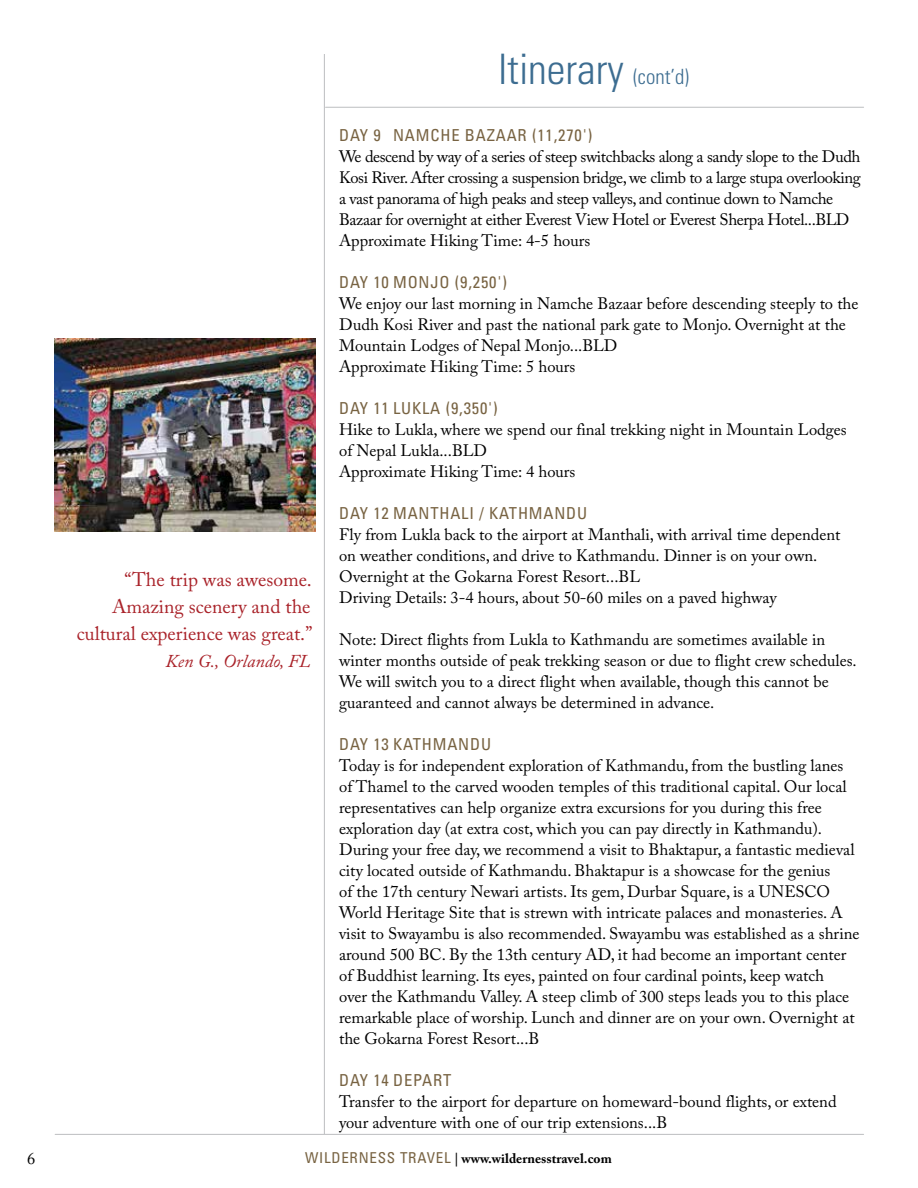
<style>
.page{position:relative;width:918px;height:1188px;background:#fff}
.page>*{position:absolute;margin:0;border:0;box-sizing:border-box;transform-origin:0 0}
.t1{font:300 condensed 42px "Univers LT Std";color:#3d6d91}
.t2{font:19.5px/27px "Adobe Caslon Pro";color:#a92229;text-align:right}
.t3{font:italic 18px "Adobe Caslon Pro";color:#a92229}
.t4{font:16.5px/21px "Adobe Caslon Pro";color:#000}
.t5{font:16.5px/21px "Adobe Caslon Pro";letter-spacing:-.025em;color:#000}
.t6{font:condensed 16.5px "Univers LT Std";letter-spacing:.05em;color:#786342}
.t7{font:700 13.5px "Adobe Caslon Pro";color:#000}
.s1{font-size:21px}
.s2{font-family:"Univers LT Std";font-weight:400;font-stretch:condensed;font-size:15px;color:#786342}
</style>
<div class="page">
<hr style="left:324px;top:54px;width:1px;height:1080px;background:#bcbec0">
<hr style="left:55px;top:1134px;width:809px;height:1px;background:#bcbec0">
<hr style="left:326px;top:107px;width:538px;height:1px;background:#bcbec0">
<img style="left:54px;top:338px;width:261px;height:193px">
<p class="t2" style="left:77px;top:565px;width:237px">“The trip was awesome.<br>Amazing scenery and the cultural experience was great.”</p>
<p class="t3" style="left:166px;top:650px;width:146px">Ken G., Orlando, FL</p>
<h1 class="t1" style="left:498px;top:44px;width:193px">Itinerary <span class="s1">(cont’d)</span></h1>
<p class="t6" style="left:339px;top:124px;width:255px">DAY 9 NAMCHE BAZAAR (11,270')</p>
<p class="t5" style="left:339px;top:146px;width:523px">We descend by way of a series of steep switchbacks along a sandy slope to the Dudh Kosi River. After crossing a suspension bridge, we climb to a large stupa overlooking a vast panorama of high peaks and steep valleys, and continue down to Namche Bazaar for overnight at either Everest View Hotel or Everest Sherpa Hotel...BLD Approximate Hiking Time: 4-5 hours</p>
<p class="t6" style="left:339px;top:272px;width:169px">DAY 10 MONJO (9,250')</p>
<p class="t4" style="left:339px;top:293px;width:521px">We enjoy our last morning in Namche Bazaar before descending steeply to the Dudh Kosi River and past the national park gate to Monjo. Overnight at the Mountain Lodges of Nepal Monjo...BLD<br>Approximate Hiking Time: 5 hours</p>
<p class="t6" style="left:339px;top:398px;width:160px">DAY 11 LUKLA (9,350')</p>
<p class="t4" style="left:339px;top:419px;width:509px">Hike to Lukla, where we spend our final trekking night in Mountain Lodges of Nepal Lukla...BLD<br>Approximate Hiking Time: 4 hours</p>
<p class="t6" style="left:339px;top:503px;width:250px">DAY 12 MANTHALI / KATHMANDU</p>
<p class="t4" style="left:339px;top:524px;width:503px">Fly from Lukla back to the airport at Manthali, with arrival time dependent on weather conditions, and drive to Kathmandu. Dinner is on your own.<br>Overnight at the Gokarna Forest Resort...BL<br>Driving Details: 3-4 hours, about 50-60 miles on a paved highway</p>
<p class="t4" style="left:339px;top:629px;width:519px">Note: Direct flights from Lukla to Kathmandu are sometimes available in winter months outside of peak trekking season or due to flight crew schedules.<br>We will switch you to a direct flight when available, though this cannot be guaranteed and cannot always be determined in advance.</p>
<p class="t6" style="left:339px;top:734px;width:153px">DAY 13 KATHMANDU</p>
<p class="t4" style="left:339px;top:755px;width:522px">Today is for independent exploration of Kathmandu, from the bustling lanes of Thamel to the carved wooden temples of this traditional capital. Our local representatives can help organize extra excursions for you during this free exploration day (at extra cost, which you can pay directly in Kathmandu).<br>During your free day, we recommend a visit to Bhaktapur, a fantastic medieval city located outside of Kathmandu. Bhaktapur is a showcase for the genius<br>of the 17th century Newari artists. Its gem, Durbar Square, is a UNESCO World Heritage Site that is strewn with intricate palaces and monasteries. A visit to Swayambu is also recommended. Swayambu was established as a shrine around 500 BC. By the 13th century AD, it had become an important center of Buddhist learning. Its eyes, painted on four cardinal points, keep watch<br>over the Kathmandu Valley. A steep climb of 300 steps leads you to this place remarkable place of worship. Lunch and dinner are on your own. Overnight at the Gokarna Forest Resort...B</p>
<p class="t6" style="left:339px;top:1070px;width:114px">DAY 14 DEPART</p>
<p class="t4" style="left:339px;top:1091px;width:499px">Transfer to the airport for departure on homeward-bound flights, or extend your adventure with one of our trip extensions...B</p>
<p class="t4" style="left:27px;top:1148px;width:10px">6</p>
<p class="t7" style="left:305px;top:1151px;width:308px"><span class="s2">WILDERNESS TRAVEL</span> | www.wildernesstravel.com</p>
</div>
